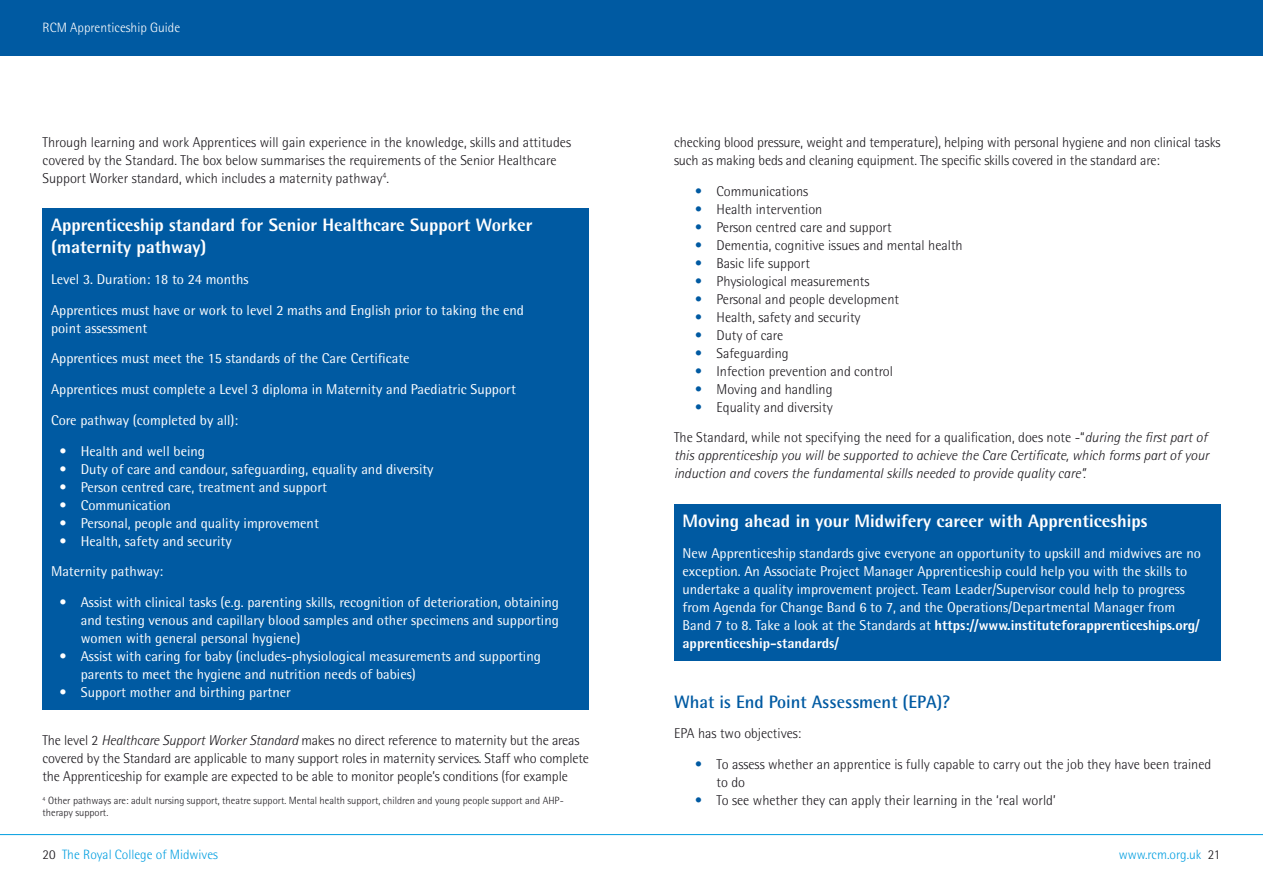
<style>
.page{position:relative;width:1263px;height:893px;background:#fff}
.page>*{position:absolute;margin:0;border:0;box-sizing:border-box;transform-origin:0 0}
.t1{font:800 18px/21.8px "Rotis Semi Sans";color:#fff}
.t2{font:700 18px "Rotis Semi Sans";color:#005aa2}
.t3{font:14.25px/18px "Rotis Semi Sans";color:#fff}
.t4{font:300 14.25px/18px "Rotis Semi Sans";color:#1a171c}
.t5{font:italic 300 14.25px/18px "Rotis Semi Sans";color:#1a171c}
.t6{font:300 13.5px "Rotis Semi Sans";color:#009ee0}
.t7{font:300 13.5px "Rotis Semi Sans";color:#fff}
.t8{font:300 10.5px/12px "Rotis Semi Sans";color:#1a171c}
.s1{font-style:italic}
.s2{color:#1a171c}
.s3{color:#005aa2}
.s4{font-weight:800}
</style>
<div class="page">
<hr style="left:0;top:834px;width:1263px;height:1px;background:#009ee0">
<div style="left:0;top:0;width:1263px;height:56px;background:#005aa2"></div>
<div style="left:43px;top:208px;width:546px;height:502px;background:#005aa2"></div>
<div style="left:674px;top:504px;width:546px;height:156px;background:#005aa2"></div>
<p class="t7" style="left:43px;top:19px;width:139px">RCM Apprenticeship Guide</p>
<p class="t4" style="left:43px;top:133px;width:530px">Through learning and work Apprentices will gain experience in the knowledge, skills and attitudes covered by the Standard. The box below summarises the requirements of the Senior Healthcare<br>Support Worker standard, which includes a maternity pathway<sup>4</sup>.</p>
<p class="t1" style="left:51px;top:214px;width:483px">Apprenticeship standard for Senior Healthcare Support Worker (maternity pathway)</p>
<p class="t3" style="left:51px;top:263px;width:475px;line-height:30.8px">Level 3. Duration: 18 to 24 months<br>Apprentices must have or work to level 2 maths and English prior to taking the end</p>
<p class="t3" style="left:51px;top:312px;width:466px;line-height:30.8px">point assessment<br>Apprentices must meet the 15 standards of the Care Certificate<br>Apprentices must complete a Level 3 diploma in Maternity and Paediatric Support Core pathway (completed by all):</p>
<p class="t3" style="left:60px;top:442px;width:147px">• Health and well being</p>
<p class="t3" style="left:60px;top:460px;width:376px">• Duty of care and candour, safeguarding, equality and diversity</p>
<p class="t3" style="left:60px;top:478px;width:269px">• Person centred care, treatment and support</p>
<p class="t3" style="left:60px;top:496px;width:113px">• Communication</p>
<p class="t3" style="left:60px;top:514px;width:261px">• Personal, people and quality improvement</p>
<p class="t3" style="left:51px;top:525px;width:182px;line-height:30.8px;text-indent:9px">• Health, safety and security<br>Maternity pathway:</p>
<p class="t3" style="left:81px;top:593px;width:480px;text-align:justify;text-indent:-21px">• Assist with clinical tasks (e.g. parenting skills, recognition of deterioration, obtaining and testing venous and capillary blood samples and other specimens and supporting women with general personal hygiene)</p>
<p class="t3" style="left:81px;top:647px;width:462px;text-indent:-21px">• Assist with caring for baby (includes-physiological measurements and supporting parents to meet the hygiene and nutrition needs of babies)</p>
<p class="t3" style="left:60px;top:683px;width:233px">• Support mother and birthing partner</p>
<p class="t4" style="left:43px;top:731px;width:548px">The level 2 <span class="s1">Healthcare Support Worker Standard</span> makes no direct reference to maternity but the areas covered by the Standard are applicable to many support roles in maternity services. Staff who complete the Apprenticeship for example are expected to be able to monitor people’s conditions (for example</p>
<p class="t8" style="left:43px;top:795px;width:523px"><sup>4</sup> Other pathways are: adult nursing support, theatre support. Mental health support, children and young people support and AHP&shy;therapy support.</p>
<p class="t6" style="left:43px;top:847px;width:177px"><span class="s2">20</span> The Royal College of Midwives</p>
<p class="t4" style="left:674px;top:133px;width:548px">checking blood pressure, weight and temperature), helping with personal hygiene and non clinical tasks such as making beds and cleaning equipment. The specific skills covered in the standard are:</p>
<p class="t4" style="left:695px;top:182px;width:115px"><span class="s3">•</span> Communications</p>
<p class="t4" style="left:695px;top:200px;width:129px"><span class="s3">•</span> Health intervention</p>
<p class="t4" style="left:695px;top:218px;width:198px"><span class="s3">•</span> Person centred care and support</p>
<p class="t4" style="left:695px;top:236px;width:269px"><span class="s3">•</span> Dementia, cognitive issues and mental health</p>
<p class="t4" style="left:695px;top:254px;width:116px"><span class="s3">•</span> Basic life support</p>
<p class="t4" style="left:695px;top:272px;width:176px"><span class="s3">•</span> Physiological measurements</p>
<p class="t4" style="left:695px;top:290px;width:205px"><span class="s3">•</span> Personal and people development</p>
<p class="t4" style="left:695px;top:308px;width:167px"><span class="s3">•</span> Health, safety and security</p>
<p class="t4" style="left:695px;top:326px;width:89px"><span class="s3">•</span> Duty of care</p>
<p class="t4" style="left:695px;top:344px;width:95px"><span class="s3">•</span> Safeguarding</p>
<p class="t4" style="left:695px;top:362px;width:199px"><span class="s3">•</span> Infection prevention and control</p>
<p class="t4" style="left:695px;top:380px;width:139px"><span class="s3">•</span> Moving and handling</p>
<p class="t4" style="left:674px;top:391px;width:535px;line-height:30.8px;text-indent:21px"><span class="s3">•</span> Equality and diversity<br>The Standard, while not specifying the need for a qualification, does note -“<span class="s1">during the first part of</span></p>
<p class="t5" style="left:674px;top:446px;width:536px">this apprenticeship you will be supported to achieve the Care Certificate, which forms part of your induction and covers the fundamental skills needed to provide quality care”.</p>
<p class="t1" style="left:682px;top:509px;width:466px">Moving ahead in your Midwifery career with Apprenticeships</p>
<p class="t3" style="left:682px;top:544px;width:520px">New Apprenticeship standards give everyone an opportunity to upskill and midwives are no exception. An Associate Project Manager Apprenticeship could help you with the skills to undertake a quality improvement project. Team Leader/Supervisor could help to progress from Agenda for Change Band 6 to 7, and the Operations/Departmental Manager from Band 7 to 8. Take a look at the Standards at <span class="s4">https://www.instituteforapprenticeships.org/ apprenticeship-standards/</span></p>
<p class="t2" style="left:674px;top:690px;width:278px">What is End Point Assessment (EPA)?</p>
<p class="t4" style="left:674px;top:724px;width:129px">EPA has two objectives:</p>
<p class="t4" style="left:716px;top:755px;width:496px;text-indent:-21px"><span class="s3">•</span> To assess whether an apprentice is fully capable to carry out the job they have been trained to do</p>
<p class="t4" style="left:695px;top:791px;width:362px"><span class="s3">•</span> To see whether they can apply their learning in the ‘real world’</p>
<p class="t6" style="left:1119px;top:847px;width:103px">www.rcm.org.uk <span class="s2">21</span></p>
</div>
